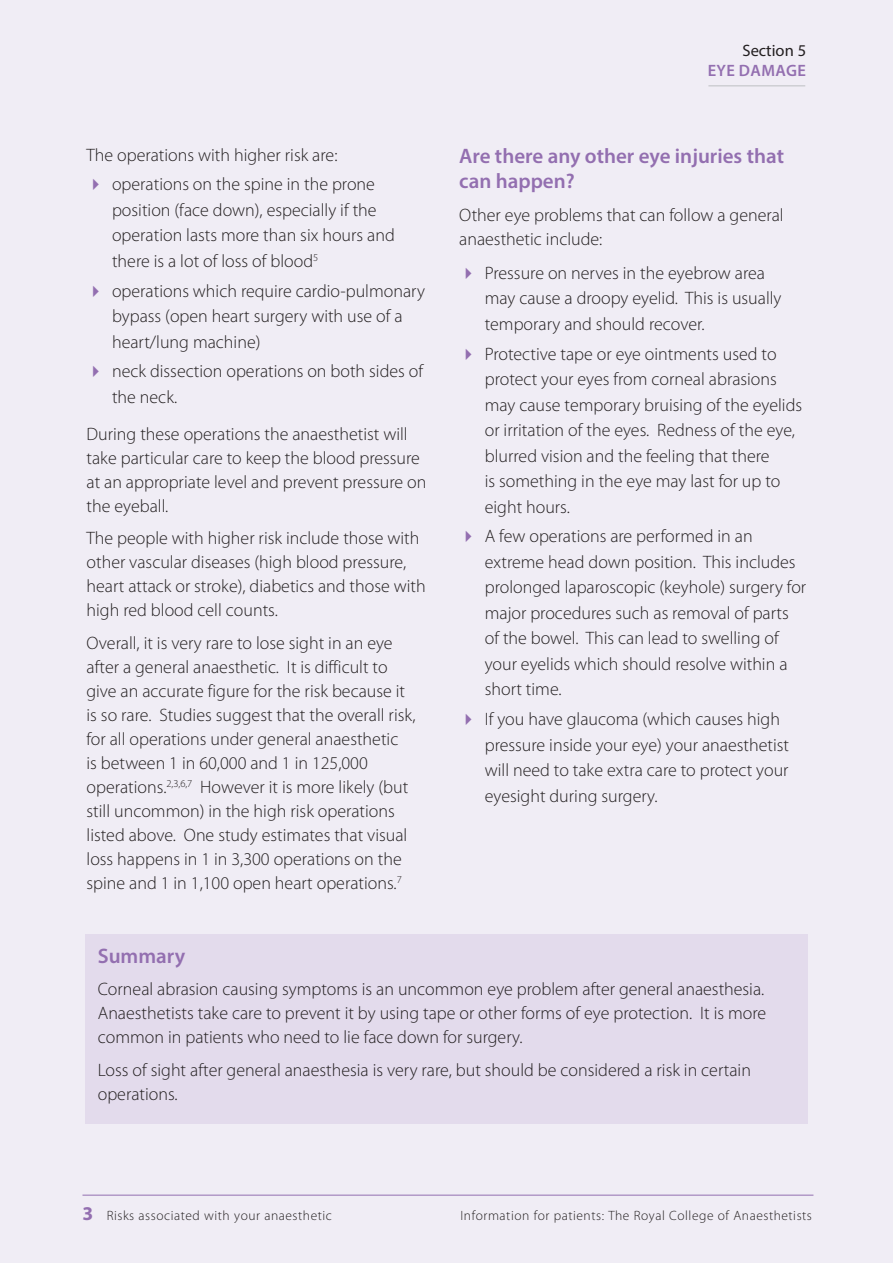
<style>
.page{position:relative;width:893px;height:1263px;background:#f0edf5}
.page>*{position:absolute;margin:0;border:0;box-sizing:border-box;transform-origin:0 0}
._2013_-_Subhead{font:600 21px/25.5px "Myriad Pro";color:#936fb0}
._2013_-_Light_text{font:300 18px/25.5px "Myriad Pro";color:#231f20}
.t1{font:600 16.5px "Myriad Pro";letter-spacing:.02em;color:#936fb0}
.t2{font:16.5px "Myriad Pro";color:#231f20}
.t3{font:300 13.5px "Myriad Pro";letter-spacing:.04em;color:#231f20}
.s1{font-weight:700;font-size:19.5px;color:#936fb0}
</style>
<div class="page">
<hr style="left:82px;top:1195px;width:731px;height:1px;background:#936fb0">
<hr style="left:708px;top:85px;width:97px;height:1px;background:#bebfc2">
<div style="left:85px;top:934px;width:723px;height:190px;background:#e3dbec"></div>
<p class="_2013_-_Light_text" style="left:87px;top:142px;width:252px">The operations with higher risk are:</p>
<p class="_2013_-_Light_text" style="left:112px;top:171px;width:284px">operations on the spine in the prone position (face down), especially if the operation lasts more than six hours and there is a lot of loss of blood<sup>5</sup></p>
<p class="_2013_-_Light_text" style="left:112px;top:278px;width:314px">operations which require cardio-pulmonary bypass (open heart surgery with use of a heart/lung machine)</p>
<p class="_2013_-_Light_text" style="left:112px;top:358px;width:313px">neck dissection operations on both sides of the neck.</p>
<p class="_2013_-_Light_text" style="left:87px;top:421px;width:341px;line-height:24px">During these operations the anaesthetist will take particular care to keep the blood pressure at an appropriate level and prevent pressure on the eyeball.</p>
<p class="_2013_-_Light_text" style="left:87px;top:526px;width:341px;line-height:24px">The people with higher risk include those with other vascular diseases (high blood pressure, heart attack or stroke), diabetics and those with high red blood cell counts.</p>
<p class="_2013_-_Light_text" style="left:87px;top:630px;width:331px;line-height:24px">Overall, it is very rare to lose sight in an eye after a general anaesthetic. It is difficult to give an accurate figure for the risk because it is so rare. Studies suggest that the overall risk, for all operations under general anaesthetic<br>is between 1 in 60,000 and 1 in 125,000 operations.<sup>2,3,6,7</sup> However it is more likely (but still uncommon) in the high risk operations listed above. One study estimates that visual loss happens in 1 in 3,300 operations on the spine and 1 in 1,100 open heart operations.<sup>7</sup></p>
<p class="t2" style="left:742px;top:41px;width:65px">Section 5</p>
<p class="t1" style="left:708px;top:60px;width:100px">EYE DAMAGE</p>
<p class="_2013_-_Subhead" style="left:459px;top:143px;width:326px">Are there any other eye injuries that can happen?</p>
<p class="_2013_-_Light_text" style="left:459px;top:203px;width:326px;line-height:24px">Other eye problems that can follow a general anaesthetic include:</p>
<p class="_2013_-_Light_text" style="left:485px;top:260px;width:298px">Pressure on nerves in the eyebrow area may cause a droopy eyelid. This is usually temporary and should recover.</p>
<p class="_2013_-_Light_text" style="left:485px;top:341px;width:319px">Protective tape or eye ointments used to protect your eyes from corneal abrasions may cause temporary bruising of the eyelids or irritation of the eyes. Redness of the eye, blurred vision and the feeling that there<br>is something in the eye may last for up to eight hours.</p>
<p class="_2013_-_Light_text" style="left:485px;top:523px;width:323px">A few operations are performed in an extreme head down position. This includes prolonged laparoscopic (keyhole) surgery for major procedures such as removal of parts of the bowel. This can lead to swelling of your eyelids which should resolve within a short time.</p>
<p class="_2013_-_Light_text" style="left:485px;top:706px;width:306px">If you have glaucoma (which causes high pressure inside your eye) your anaesthetist will need to take extra care to protect your eyesight during surgery.</p>
<p class="_2013_-_Subhead" style="left:98px;top:942px;width:89px">Summary</p>
<p class="_2013_-_Light_text" style="left:98px;top:977px;width:670px;line-height:24px;text-align:justify">Corneal abrasion causing symptoms is an uncommon eye problem after general anaesthesia.<br>Anaesthetists take care to prevent it by using tape or other forms of eye protection. It is more common in patients who need to lie face down for surgery.</p>
<p class="_2013_-_Light_text" style="left:98px;top:1058px;width:655px;line-height:24px">Loss of sight after general anaesthesia is very rare, but should be considered a risk in certain operations.</p>
<p class="t3" style="left:82px;top:1207px;width:251px"><span class="s1">3</span> Risks associated with your anaesthetic</p>
<p class="t3" style="left:461px;top:1207px;width:353px">Information for patients: The Royal College of Anaesthetists</p>
</div>
